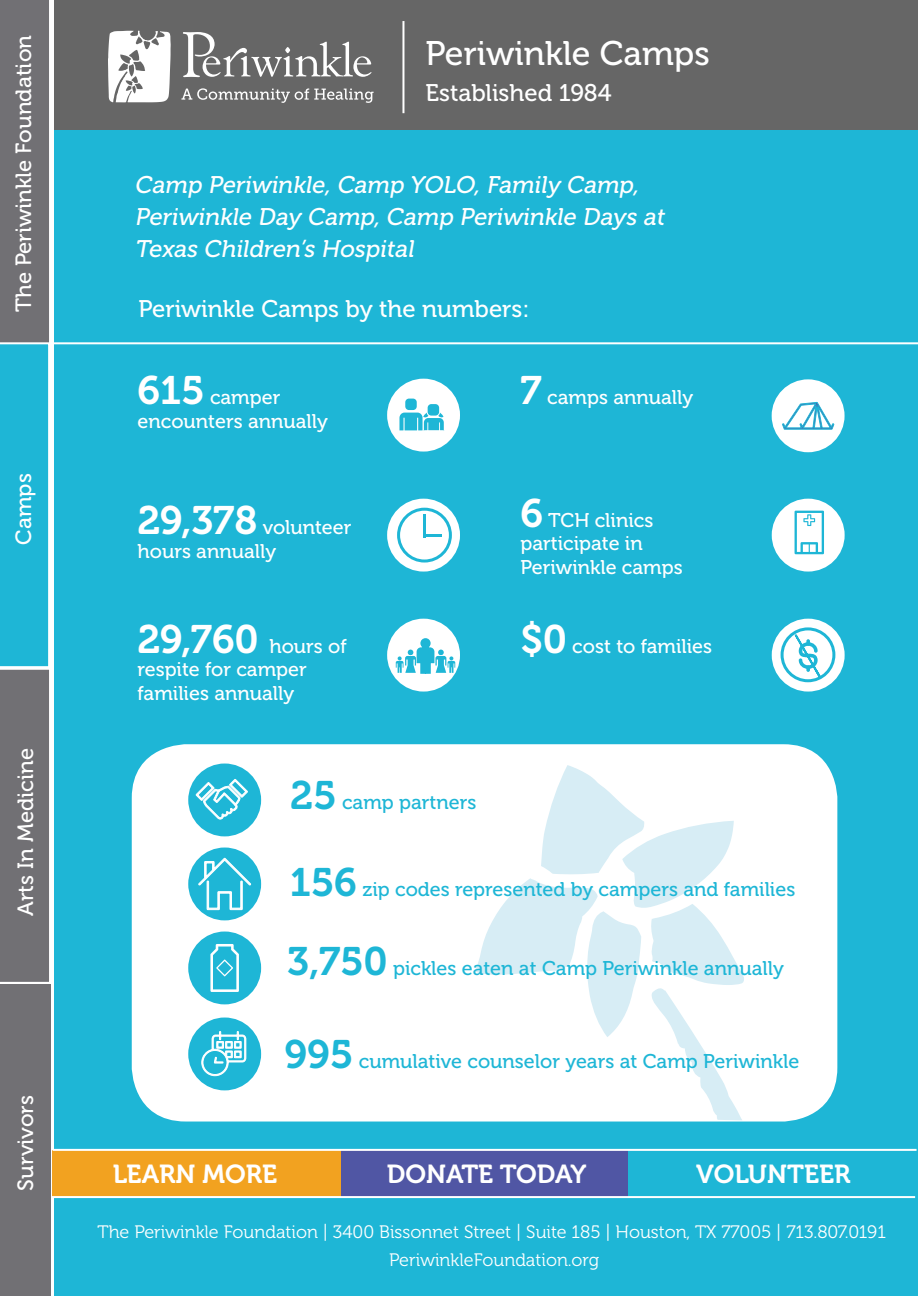
<style>
.page{position:relative;width:918px;height:1296px;background:#fff}
.page>*{position:absolute;margin:0;border:0;box-sizing:border-box;transform-origin:0 0}
.t1{font:34px "Museo 500";color:#fff}
.t2{font:26px "Museo 700";color:#fff}
.t3{font:italic 24px/32px "Museo 500";color:#fff}
.t4{font:24px "Museo 500";color:#fff}
.t5{font:22px "Museo 500";color:#fff}
.t6{font:19.8px/23.8px "Museo 500";color:#fff}
.t7{font:19.8px "Museo 500";color:#1eb6d6}
.t8{font:18px/28px "Museo 300";color:#fff;text-align:center}
.s1{font-family:"Museo 700";font-size:39.6px}
</style>
<div class="page">
<div style="left:54px;top:130px;width:864px;height:1166px;background:#1eb6d6"></div>
<div style="left:53px;top:1151px;width:289px;height:46px;background:#f2a220"></div>
<div style="left:342px;top:1151px;width:287px;height:46px;background:#5056a4"></div>
<div style="left:132px;top:744px;width:705px;height:378px;background:#fff;border-radius:54px"></div>
<svg style="left:475px;top:765px;width:269px;height:355px"></svg>
<div style="left:54px;top:0;width:864px;height:130px;background:#666"></div>
<div style="left:188px;top:764px;width:73px;height:72px;background:#1eb6d6;border-radius:50%"></div>
<div style="left:188px;top:848px;width:73px;height:72px;background:#1eb6d6;border-radius:50%"></div>
<div style="left:188px;top:932px;width:73px;height:72px;background:#1eb6d6;border-radius:50%"></div>
<div style="left:188px;top:1018px;width:73px;height:72px;background:#1eb6d6;border-radius:50%"></div>
<svg style="left:108px;top:31px;width:63px;height:71px"></svg>
<svg style="left:183px;top:32px;width:188px;height:46px"></svg>
<svg style="left:181px;top:88px;width:193px;height:15px"></svg>
<div style="left:772px;top:499px;width:73px;height:73px;background:#fff;border-radius:50%"></div>
<div style="left:772px;top:379px;width:73px;height:73px;background:#fff;border-radius:50%"></div>
<svg style="left:772px;top:619px;width:73px;height:73px;background:#e7f7fa"></svg>
<div style="left:387px;top:379px;width:73px;height:73px;background:#fff;border-radius:50%"></div>
<div style="left:387px;top:499px;width:73px;height:73px;background:#fff;border-radius:50%"></div>
<div style="left:387px;top:619px;width:73px;height:73px;background:#fff;border-radius:50%"></div>
<hr style="left:423px;top:514px;width:3px;height:23px;background:#1eb6d6">
<svg style="left:426px;top:535px;width:16px;height:2px"></svg>
<div style="left:397px;top:508px;width:55px;height:55px;border:3px solid #1eb6d6;border-radius:50%"></div>
<svg style="left:793px;top:633px;width:29px;height:51px"></svg>
<div style="left:781px;top:627px;width:54px;height:55px;border:3px solid #1eb6d6;border-radius:50%"></div>
<hr style="left:402px;top:21px;width:2px;height:92px;background:#fff">
<hr style="left:54px;top:342px;width:864px;height:2px;background:#fff">
<hr style="left:53px;top:1149px;width:864px;height:2px;background:#fff">
<hr style="left:51px;top:1196px;width:864px;height:2px;background:#fff">
<div style="left:405px;top:399px;width:12px;height:11px;background:#1eb6d6;border-radius:4px"></div>
<div style="left:428px;top:404px;width:11px;height:12px;background:#1eb6d6;border-radius:4px"></div>
<svg style="left:399px;top:413px;width:45px;height:18px"></svg>
<svg style="left:396px;top:638px;width:59px;height:37px"></svg>
<svg style="left:782px;top:401px;width:53px;height:29px"></svg>
<svg style="left:795px;top:511px;width:29px;height:43px"></svg>
<svg style="left:195px;top:778px;width:53px;height:42px"></svg>
<svg style="left:197px;top:857px;width:55px;height:54px"></svg>
<svg style="left:210px;top:944px;width:29px;height:48px"></svg>
<svg style="left:201px;top:1031px;width:46px;height:46px"></svg>
<svg style="left:0;top:0;width:49px;height:982px;background:#578895"></svg>
<div style="left:0;top:985px;width:50px;height:311px;background:#717074"></div>
<p class="t5" style="left:12px;top:312px;width:279px;rotate:-90deg">The Periwinkle Foundation</p>
<p class="t5" style="left:12px;top:545px;width:73px;rotate:-90deg">Camps</p>
<p class="t5" style="left:14px;top:916px;width:169px;rotate:-90deg">Arts In Medicine</p>
<p class="t5" style="left:14px;top:1191px;width:97px;rotate:-90deg">Survivors</p>
<h1 class="t1" style="left:426px;top:35px;width:286px">Periwinkle Camps</h1>
<p class="t4" style="left:426px;top:80px;width:188px">Established 1984</p>
<p class="t3" style="left:135px;top:169px;width:536px">Camp Periwinkle, Camp YOLO, Family Camp,<br>Periwinkle Day Camp, Camp Periwinkle Days at<br>Texas Children’s Hospital</p>
<p class="t4" style="left:138px;top:295px;width:393px">Periwinkle Camps by the numbers:</p>
<p class="t6" style="left:138px;top:386px;width:192px"><span class="s1">615</span> camper encounters annually</p>
<p class="t6" style="left:521px;top:386px;width:174px"><span class="s1">7</span> camps annually</p>
<p class="t6" style="left:138px;top:516px;width:215px"><span class="s1">29,378</span> volunteer hours annually</p>
<p class="t6" style="left:521px;top:508px;width:164px"><span class="s1">6</span> TCH clinics participate in<br>Periwinkle camps</p>
<p class="t6" style="left:138px;top:634px;width:211px"><span class="s1">29,760</span> hours of respite for camper families annually</p>
<p class="t6" style="left:521px;top:634px;width:193px"><span class="s1">$0</span> cost to families</p>
<p class="t7" style="left:290px;top:791px;width:188px"><span class="s1">25</span> camp partners</p>
<p class="t7" style="left:290px;top:879px;width:507px"><span class="s1">156</span> zip codes represented by campers and families</p>
<p class="t7" style="left:287px;top:958px;width:498px"><span class="s1">3,750</span> pickles eaten at Camp Periwinkle annually</p>
<p class="t7" style="left:284px;top:1050px;width:516px"><span class="s1">995</span> cumulative counselor years at Camp Periwinkle</p>
<h2 class="t2" style="left:113px;top:1160px;width:166px">LEARN MORE</h2>
<h2 class="t2" style="left:387px;top:1160px;width:201px">DONATE TODAY</h2>
<h2 class="t2" style="left:696px;top:1160px;width:156px">VOLUNTEER</h2>
<p class="t8" style="left:98px;top:1218px;width:790px">The Periwinkle Foundation | 3400 Bissonnet Street | Suite 185 | Houston, TX 77005 | 713.807.0191<br>PeriwinkleFoundation.org</p>
</div>
